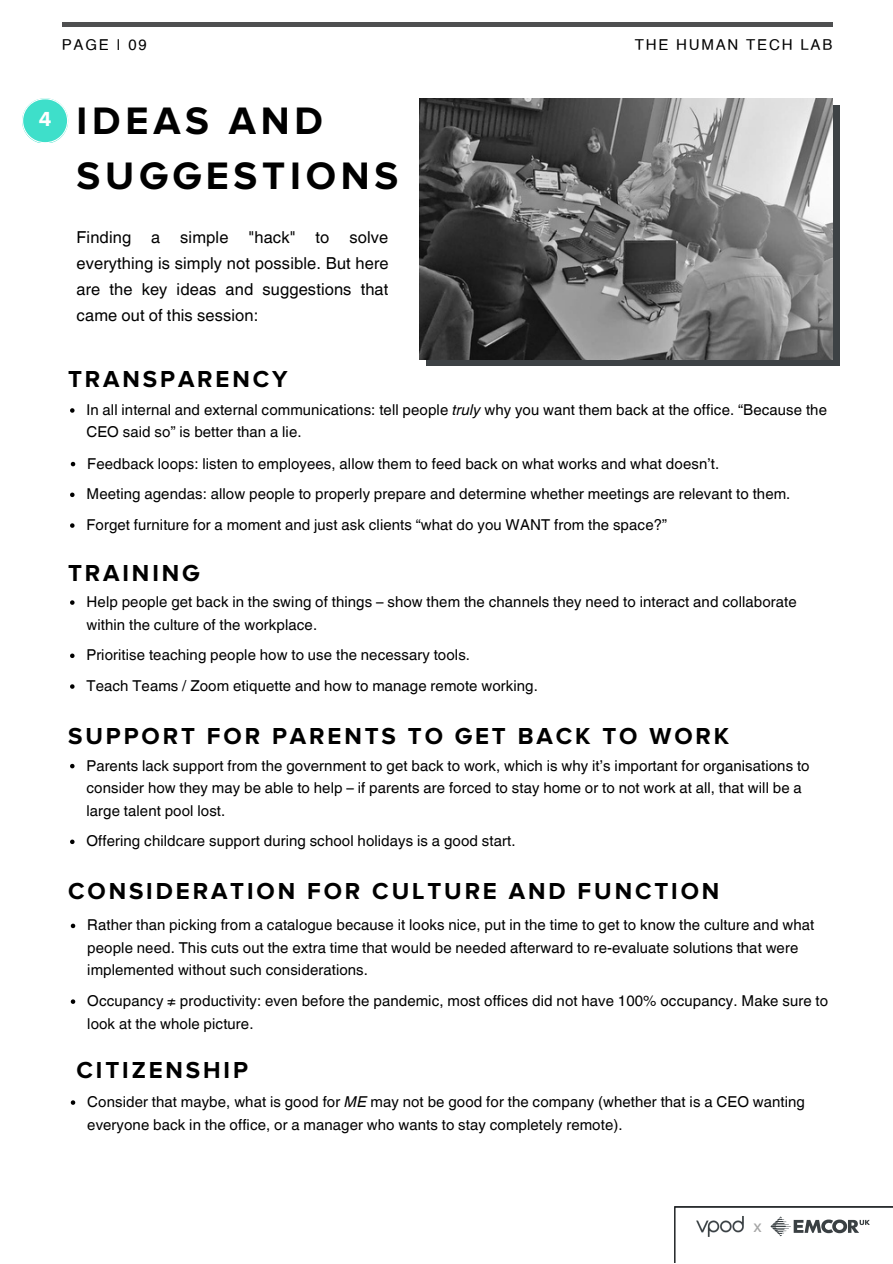
<style>
.page{position:relative;width:893px;height:1264px;background:#fff}
.page>*{position:absolute;margin:0;border:0;box-sizing:border-box;transform-origin:0 0}
.t1{font:700 39.6px/55.1px "Proxima Nova A";letter-spacing:.12em;color:#000}
.t2{font:700 24px "Proxima Nova A";letter-spacing:.12em;color:#000}
.t3{font:700 21px "Proxima Nova A";color:#fff}
.t4{font:16.5px/25.8px "Helvetica World";letter-spacing:.005em;color:#000;text-align:justify}
.t5{font:16.5px "Helvetica World";color:#a6a6a6}
.t6{font:15px/22.5px "Helvetica World";letter-spacing:.005em;color:#000}
.t7{font:15px "Helvetica";letter-spacing:.12em;color:#000}
.s1{font-style:italic}
</style>
<div class="page">
<hr style="left:62px;top:23px;width:770px;height:3px;background:#3a3b3c">
<svg style="left:22px;top:98px;width:46px;height:45px"></svg>
<svg style="left:426px;top:105px;width:413px;height:261px;background:#45494b"></svg>
<img style="left:419px;top:98px;width:413px;height:261px">
<svg style="left:70px;top:408px;width:5px;height:5px"></svg>
<svg style="left:71px;top:462px;width:4px;height:4px"></svg>
<svg style="left:70px;top:492px;width:5px;height:5px"></svg>
<svg style="left:70px;top:523px;width:5px;height:5px"></svg>
<svg style="left:70px;top:600px;width:5px;height:5px"></svg>
<svg style="left:70px;top:653px;width:5px;height:5px"></svg>
<svg style="left:70px;top:684px;width:5px;height:4px"></svg>
<svg style="left:70px;top:763px;width:5px;height:5px"></svg>
<svg style="left:70px;top:839px;width:5px;height:5px"></svg>
<svg style="left:71px;top:923px;width:4px;height:5px"></svg>
<svg style="left:71px;top:999px;width:4px;height:4px"></svg>
<svg style="left:71px;top:1100px;width:4px;height:4px"></svg>
<svg style="left:674px;top:1206px;width:218px;height:56px"></svg>
<p class="t7" style="left:62px;top:39px;width:87px">PAGE | 09</p>
<p class="t7" style="left:634px;top:39px;width:199px">THE HUMAN TECH LAB</p>
<p class="t3" style="left:39px;top:107px;width:14px">4</p>
<p class="t1" style="left:77px;top:94px;width:323px">IDEAS AND<br>SUGGESTIONS</p>
<p class="t4" style="left:77px;top:225px;width:313px">Finding a simple "hack" to solve everything is simply not possible. But here are the key ideas and suggestions that came out of this session:</p>
<p class="t2" style="left:68px;top:364px;width:221px">TRANSPARENCY</p>
<p class="t6" style="left:86px;top:398px;width:741px">In all internal and external communications: tell people <span class="s1">truly</span> why you want them back at the office. “Because the<br>CEO said so” is better than a lie.</p>
<p class="t6" style="left:87px;top:452px;width:633px">Feedback loops: listen to employees, allow them to feed back on what works and what doesn’t.</p>
<p class="t6" style="left:86px;top:483px;width:705px">Meeting agendas: allow people to properly prepare and determine whether meetings are relevant to them.</p>
<p class="t6" style="left:86px;top:513px;width:582px">Forget furniture for a moment and just ask clients “what do you WANT from the space?”</p>
<p class="t2" style="left:68px;top:559px;width:133px">TRAINING</p>
<p class="t6" style="left:86px;top:590px;width:711px">Help people get back in the swing of things – show them the channels they need to interact and collaborate within the culture of the workplace.</p>
<p class="t6" style="left:86px;top:644px;width:385px">Prioritise teaching people how to use the necessary tools.</p>
<p class="t6" style="left:86px;top:674px;width:453px">Teach Teams / Zoom etiquette and how to manage remote working.</p>
<p class="t2" style="left:68px;top:721px;width:662px">SUPPORT FOR PARENTS TO GET BACK TO WORK</p>
<p class="t6" style="left:86px;top:754px;width:724px">Parents lack support from the government to get back to work, which is why it’s important for organisations to consider how they may be able to help – if parents are forced to stay home or to not work at all, that will be a large talent pool lost.</p>
<p class="t6" style="left:86px;top:829px;width:430px">Offering childcare support during school holidays is a good start.</p>
<p class="t2" style="left:68px;top:877px;width:652px">CONSIDERATION FOR CULTURE AND FUNCTION</p>
<p class="t6" style="left:87px;top:914px;width:728px">Rather than picking from a catalogue because it looks nice, put in the time to get to know the culture and what people need. This cuts out the extra time that would be needed afterward to re-evaluate solutions that were implemented without such considerations.</p>
<p class="t6" style="left:87px;top:989px;width:742px">Occupancy ≠ productivity: even before the pandemic, most offices did not have 100% occupancy. Make sure to look at the whole picture.</p>
<p class="t2" style="left:77px;top:1055px;width:173px">CITIZENSHIP</p>
<p class="t6" style="left:87px;top:1090px;width:719px">Consider that maybe, what is good for <span class="s1">ME</span> may not be good for the company (whether that is a CEO wanting everyone back in the office, or a manager who wants to stay completely remote).</p>
<p class="t5" style="left:753px;top:1216px;width:10px">x</p>
</div>
